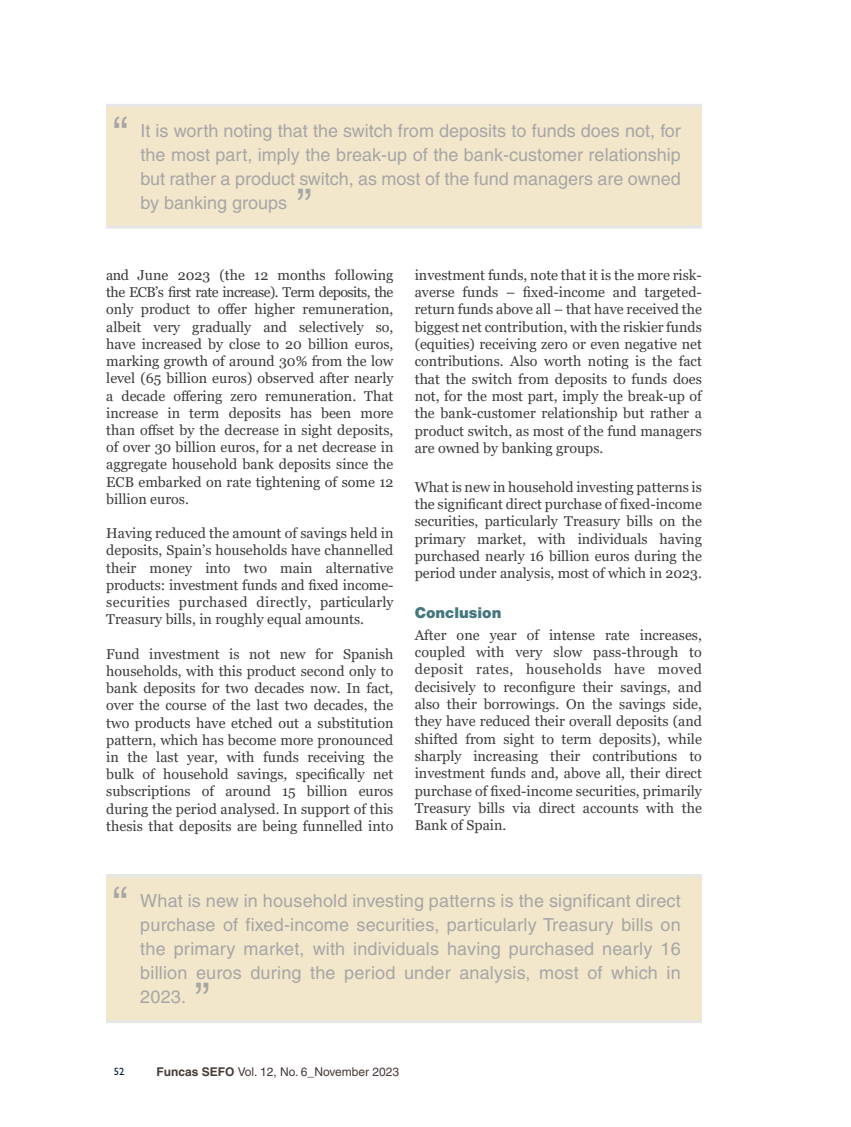
<style>
.page{position:relative;width:851px;height:1127px;background:#fff}
.page>*{position:absolute;margin:0;border:0;box-sizing:border-box;transform-origin:0 0}
.t1{font:45px "Helvetica";color:#a6a6a6}
.t2{font:18px/24px "Helvetica";letter-spacing:.005em;color:#a6a6a6;text-align:justify}
.t3{font:900 15px "Helvetica Neue";color:#45777e}
.t4{font:14.25px/17.2px "Georgia";color:#3c3c3b;text-align:justify}
.t5{font:12px "Helvetica";color:#453a36}
.t6{font:500 10.5px "Gill Sans MT Std";color:#001d39}
.s1{font-family:"Helvetica CE";font-weight:700}
</style>
<div class="page">
<div style="left:106px;top:104px;width:596px;height:122px;background:#f3e7cb"></div>
<hr style="left:106px;top:104px;width:596px;height:3px;background:#e6e6e6">
<hr style="left:106px;top:226px;width:596px;height:3px;background:#e6e6e6">
<div style="left:106px;top:874px;width:595px;height:148px;background:#f3e7cb"></div>
<hr style="left:106px;top:874px;width:595px;height:3px;background:#e6e6e6">
<hr style="left:106px;top:1020px;width:595px;height:3px;background:#e6e6e6">
<h1 class="t1" style="left:113px;top:107px;width:16px">“</h1>
<p class="t2" style="left:140px;top:118px;width:542px">It is worth noting that the switch from deposits to funds does not, for the most part, imply the break-up of the bank-customer relationship but rather a product switch, as most of the fund managers are owned by banking groups</p>
<h1 class="t1" style="left:297px;top:179px;width:16px">”</h1>
<p class="t4" style="left:106px;top:267px;width:289px">and June 2023 (the 12 months following the ECB’s first rate increase). Term deposits, the only product to offer higher remuneration, albeit very gradually and selectively so, have increased by close to 20 billion euros, marking growth of around 30% from the low level (65 billion euros) observed after nearly a decade offering zero remuneration. That increase in term deposits has been more than offset by the decrease in sight deposits, of over 30 billion euros, for a net decrease in aggregate household bank deposits since the ECB embarked on rate tightening of some 12 billion euros.</p>
<p class="t4" style="left:106px;top:525px;width:289px">Having reduced the amount of savings held in deposits, Spain’s households have channelled their money into two main alternative products: investment funds and fixed income&shy;securities purchased directly, particularly Treasury bills, in roughly equal amounts.</p>
<p class="t4" style="left:106px;top:645px;width:289px">Fund investment is not new for Spanish households, with this product second only to bank deposits for two decades now. In fact, over the course of the last two decades, the two products have etched out a substitution pattern, which has become more pronounced in the last year, with funds receiving the bulk of household savings, specifically net subscriptions of around 15 billion euros during the period analysed. In support of this thesis that deposits are being funnelled into</p>
<p class="t4" style="left:414px;top:266px;width:289px">investment funds, note that it is the more risk&shy;averse funds – fixed-income and targeted&shy;return funds above all – that have received the biggest net contribution, with the riskier funds (equities) receiving zero or even negative net contributions. Also worth noting is the fact that the switch from deposits to funds does not, for the most part, imply the break-up of the bank-customer relationship but rather a product switch, as most of the fund managers are owned by banking groups.</p>
<p class="t4" style="left:414px;top:478px;width:289px">What is new in household investing patterns is the significant direct purchase of fixed-income securities, particularly Treasury bills on the primary market, with individuals having purchased nearly 16 billion euros during the period under analysis, most of which in 2023.</p>
<p class="t3" style="left:414px;top:604px;width:88px">Conclusion</p>
<p class="t4" style="left:414px;top:626px;width:289px">After one year of intense rate increases, coupled with very slow pass-through to deposit rates, households have moved decisively to reconfigure their savings, and also their borrowings. On the savings side, they have reduced their overall deposits (and shifted from sight to term deposits), while sharply increasing their contributions to investment funds and, above all, their direct purchase of fixed-income securities, primarily Treasury bills via direct accounts with the Bank of Spain.</p>
<h1 class="t1" style="left:113px;top:877px;width:16px">“</h1>
<p class="t2" style="left:140px;top:889px;width:542px">What is new in household investing patterns is the significant direct purchase of fixed-income securities, particularly Treasury bills on the primary market, with individuals having purchased nearly 16 billion euros during the period under analysis, most of which in 2023.</p>
<h1 class="t1" style="left:195px;top:973px;width:16px">”</h1>
<p class="t6" style="left:114px;top:1065px;width:12px">52</p>
<p class="t5" style="left:156px;top:1064px;width:244px"><span class="s1">Funcas SEFO</span> Vol. 12, No. 6_November 2023</p>
</div>
